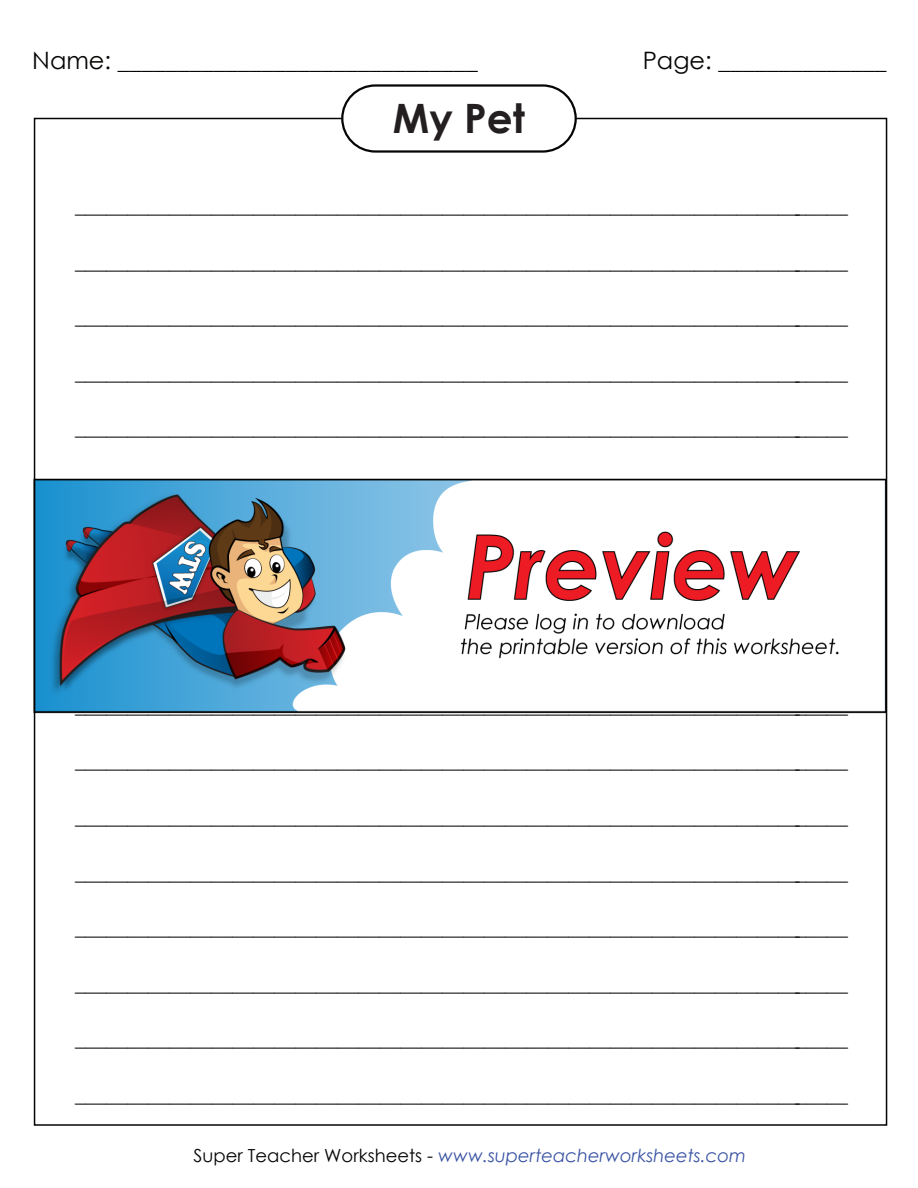
<style>
.page{position:relative;width:918px;height:1188px;background:#fff}
.page>*{position:absolute;margin:0;border:0;box-sizing:border-box;transform-origin:0 0}
.t1{font:700 40.5px "Century Gothic 2";color:#231f20}
.t2{font:24px "Century Gothic 2";color:#050504}
.t3{font:700 21px "Century Gothic 2";color:#050504}
.t4{font:italic 18px "Century Gothic 2";color:#3a54a4}
.s1{font-style:normal;color:#050504}
</style>
<div class="page">
<div style="left:341px;top:84px;width:236px;height:69px;border:2px solid #050504;border-radius:33px"></div>
<img style="left:33px;top:461px;width:854px;height:266px">
<p class="t2" style="left:32px;top:43px;width:447px">Name: ______________________________</p>
<p class="t2" style="left:643px;top:43px;width:245px">Page: ______________</p>
<h1 class="t1" style="left:393px;top:87px;width:134px">My Pet</h1>
<p class="t3" style="left:75px;top:190px;width:774px">__________________________________________________________________________</p>
<p class="t3" style="left:75px;top:245px;width:774px">__________________________________________________________________________</p>
<p class="t3" style="left:75px;top:301px;width:774px">__________________________________________________________________________</p>
<p class="t3" style="left:75px;top:356px;width:774px">__________________________________________________________________________</p>
<p class="t3" style="left:75px;top:412px;width:774px">__________________________________________________________________________</p>
<p class="t3" style="left:75px;top:689px;width:774px">__________________________________________________________________________</p>
<p class="t3" style="left:75px;top:745px;width:774px">__________________________________________________________________________</p>
<p class="t3" style="left:75px;top:800px;width:774px">__________________________________________________________________________</p>
<p class="t3" style="left:75px;top:856px;width:774px">__________________________________________________________________________</p>
<p class="t3" style="left:75px;top:911px;width:774px">__________________________________________________________________________</p>
<p class="t3" style="left:75px;top:967px;width:774px">__________________________________________________________________________</p>
<p class="t3" style="left:75px;top:1022px;width:774px">__________________________________________________________________________</p>
<p class="t3" style="left:75px;top:1078px;width:774px">__________________________________________________________________________</p>
<p class="t4" style="left:194px;top:1142px;width:554px"><span class="s1">Super Teacher Worksheets -</span> www.superteacherworksheets.com</p>
</div>
